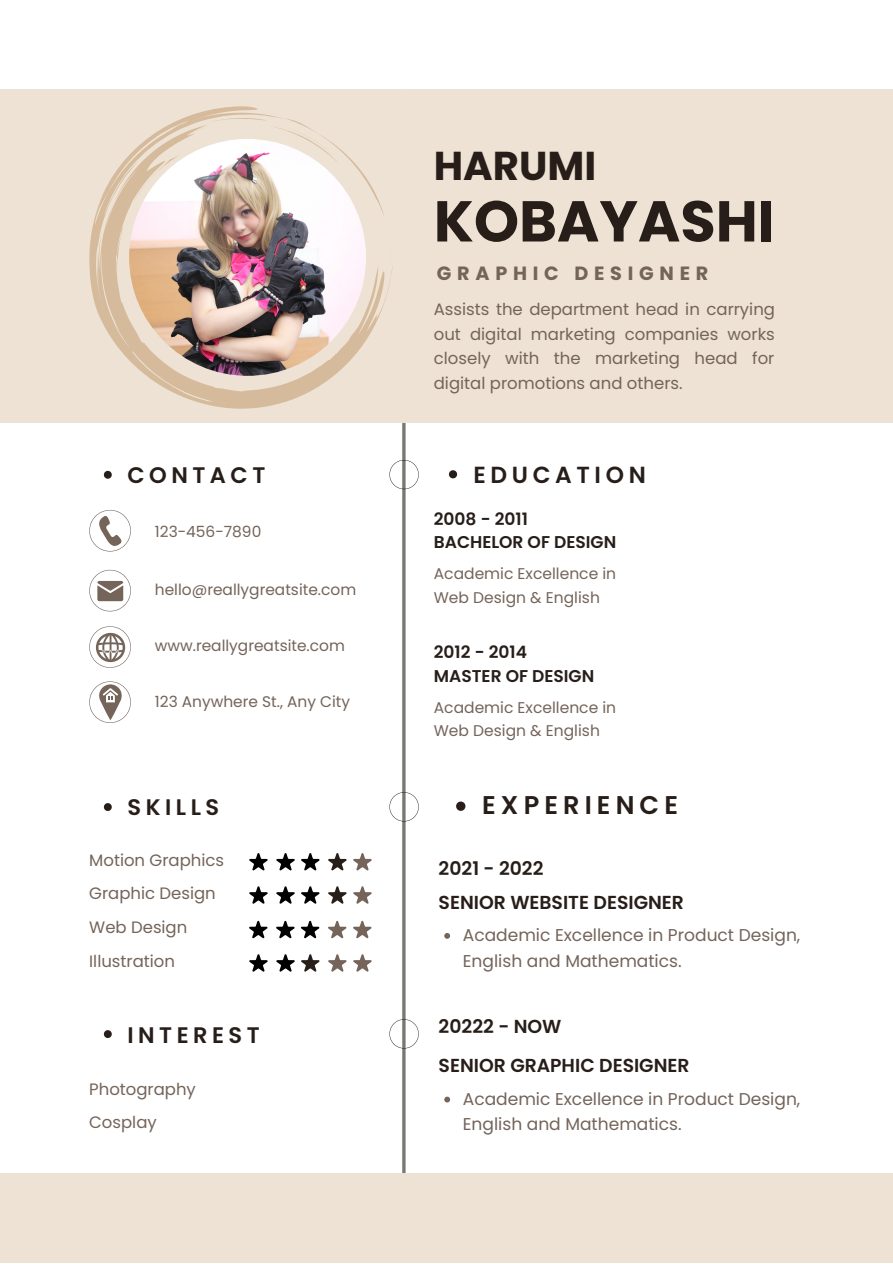
<style>
.page{position:relative;width:893px;height:1264px;background:#fff}
.page>*{position:absolute;margin:0;border:0;box-sizing:border-box;transform-origin:0 0}
.t1{font:700 57.45px "Poppins";color:#271e1a}
.t2{font:700 40.2px "Poppins";color:#271e1a}
.t3{font:600 25.65px "Poppins";letter-spacing:.2em;color:#271e1a}
.t4{font:600 23.25px "Poppins";letter-spacing:.2em;color:#271e1a}
.t5{font:600 22.5px "Poppins";letter-spacing:.2em;color:#271e1a}
.t6{font:700 19.2px "Poppins";letter-spacing:.3em;color:#74645a}
.t7{font:600 18.75px "Poppins";color:#271e1a}
.t8{font:17.1px/25.7px "Poppins";color:#74645a}
.t9{font:600 17.1px "Poppins";color:#271e1a}
.t10{font:16.5px/24.6px "Poppins";color:#74645a;text-align:justify}
.t11{font:15.45px/23.2px "Poppins";color:#74645a}
</style>
<div class="page">
<hr style="left:402px;top:89px;width:3px;height:1084px;background:#797a6f">
<div style="left:0;top:89px;width:892px;height:333px;background:#ede2d3"></div>
<div style="left:0;top:1173px;width:892px;height:89px;background:#ede2d3"></div>
<svg style="left:89px;top:106px;width:304px;height:303px"></svg>
<svg style="left:203px;top:117px;width:181px;height:99px"></svg>
<img style="left:125px;top:134px;width:245px;height:246px">
<svg style="left:89px;top:681px;width:42px;height:42px"></svg>
<svg style="left:89px;top:510px;width:42px;height:41px"></svg>
<svg style="left:89px;top:626px;width:42px;height:42px"></svg>
<svg style="left:89px;top:570px;width:42px;height:41px"></svg>
<svg style="left:249px;top:853px;width:19px;height:17px"></svg>
<svg style="left:249px;top:886px;width:19px;height:18px"></svg>
<svg style="left:249px;top:920px;width:19px;height:18px"></svg>
<svg style="left:249px;top:954px;width:19px;height:18px"></svg>
<svg style="left:301px;top:853px;width:19px;height:17px"></svg>
<svg style="left:301px;top:886px;width:19px;height:18px"></svg>
<svg style="left:301px;top:954px;width:19px;height:18px"></svg>
<svg style="left:276px;top:853px;width:19px;height:17px"></svg>
<svg style="left:276px;top:886px;width:19px;height:18px"></svg>
<svg style="left:276px;top:920px;width:43px;height:18px"></svg>
<svg style="left:276px;top:954px;width:19px;height:18px"></svg>
<svg style="left:328px;top:853px;width:19px;height:17px"></svg>
<svg style="left:328px;top:886px;width:19px;height:18px"></svg>
<svg style="left:328px;top:920px;width:19px;height:18px"></svg>
<svg style="left:328px;top:954px;width:19px;height:18px"></svg>
<svg style="left:353px;top:853px;width:19px;height:17px"></svg>
<svg style="left:353px;top:886px;width:19px;height:18px"></svg>
<svg style="left:353px;top:920px;width:19px;height:18px"></svg>
<svg style="left:353px;top:954px;width:19px;height:18px"></svg>
<svg style="left:389px;top:460px;width:29px;height:29px"></svg>
<svg style="left:389px;top:792px;width:29px;height:29px"></svg>
<svg style="left:389px;top:1019px;width:29px;height:29px"></svg>
<svg style="left:104px;top:471px;width:8px;height:8px"></svg>
<svg style="left:104px;top:803px;width:8px;height:8px"></svg>
<svg style="left:104px;top:1030px;width:8px;height:8px"></svg>
<svg style="left:456px;top:801px;width:9px;height:9px"></svg>
<svg style="left:444px;top:933px;width:6px;height:5px"></svg>
<svg style="left:444px;top:1096px;width:6px;height:6px"></svg>
<svg style="left:449px;top:470px;width:8px;height:8px"></svg>
<p class="t5" style="left:127px;top:459px;width:139px">CONTACT</p>
<p class="t11" style="left:155px;top:520px;width:108px">123-456-7890</p>
<p class="t11" style="left:155px;top:578px;width:203px">hello@reallygreatsite.com</p>
<p class="t11" style="left:155px;top:634px;width:191px">www.reallygreatsite.com</p>
<p class="t11" style="left:155px;top:690px;width:197px">123 Anywhere St., Any City</p>
<p class="t5" style="left:127px;top:791px;width:93px">SKILLS</p>
<p class="t10" style="left:89px;top:847px;width:136px">Motion Graphics</p>
<p class="t10" style="left:89px;top:880px;width:128px">Graphic Design</p>
<p class="t10" style="left:89px;top:915px;width:100px">Web Design</p>
<p class="t10" style="left:89px;top:948px;width:87px">Illustration</p>
<p class="t5" style="left:127px;top:1018px;width:134px">INTEREST</p>
<p class="t10" style="left:89px;top:1077px;width:108px">Photography</p>
<p class="t10" style="left:89px;top:1109px;width:69px">Cosplay</p>
<p class="t2" style="left:434px;top:138px;width:164px">HARUMI</p>
<p class="t1" style="left:434px;top:181px;width:342px">KOBAYASHI</p>
<p class="t6" style="left:437px;top:259px;width:273px">GRAPHIC DESIGNER</p>
<p class="t10" style="left:434px;top:297px;width:343px">Assists the department head in carrying out digital marketing companies works closely with the marketing head for digital promotions and others.</p>
<p class="t4" style="left:473px;top:458px;width:174px">EDUCATION</p>
<p class="t9" style="left:434px;top:507px;width:96px">2008 - 2011</p>
<p class="t9" style="left:434px;top:530px;width:184px">BACHELOR OF DESIGN</p>
<p class="t11" style="left:434px;top:562px;width:184px">Academic Excellence in<br>Web Design &amp; English</p>
<p class="t9" style="left:434px;top:640px;width:95px">2012 - 2014</p>
<p class="t9" style="left:434px;top:664px;width:162px">MASTER OF DESIGN</p>
<p class="t11" style="left:434px;top:696px;width:184px">Academic Excellence in<br>Web Design &amp; English</p>
<p class="t3" style="left:482px;top:787px;width:197px">EXPERIENCE</p>
<p class="t7" style="left:438px;top:855px;width:106px">2021 - 2022</p>
<p class="t7" style="left:438px;top:889px;width:247px">SENIOR WEBSITE DESIGNER</p>
<p class="t8" style="left:463px;top:922px;width:339px">Academic Excellence in Product Design,<br>English and Mathematics.</p>
<p class="t7" style="left:438px;top:1013px;width:124px">20222 - NOW</p>
<p class="t7" style="left:438px;top:1052px;width:252px">SENIOR GRAPHIC DESIGNER</p>
<p class="t8" style="left:463px;top:1085px;width:339px">Academic Excellence in Product Design,<br>English and Mathematics.</p>
</div>
